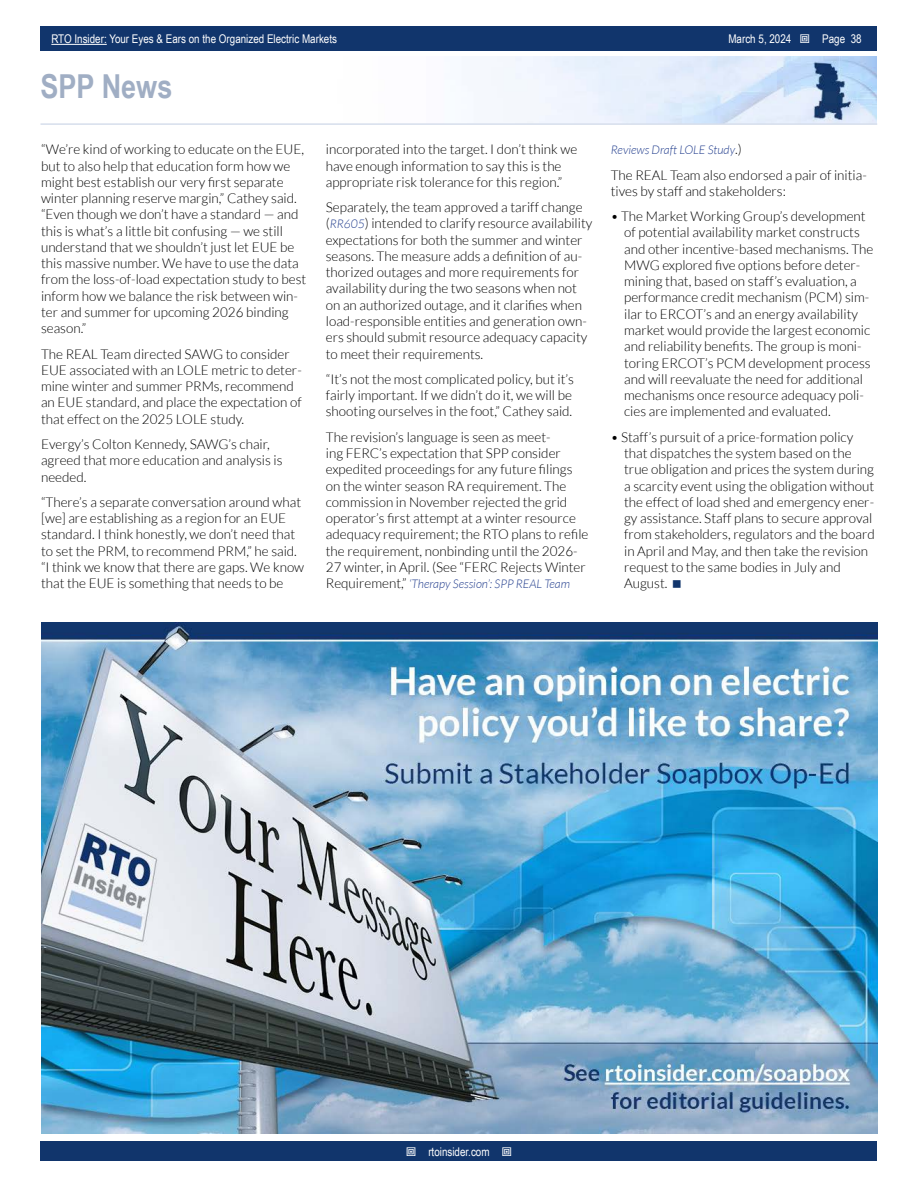
<style>
.page{position:relative;width:918px;height:1188px;background:#fff}
.page>*{position:absolute;margin:0;border:0;box-sizing:border-box;transform-origin:0 0}
.t1{font:700 33px "Arial Narrow";color:#a0aec4}
.t2{font:300 13.5px/16.4px "Lato";color:#000}
.t3{font:12px "Arial Narrow";color:#fff}
.t4{font:italic 300 12px "Lato";color:#25408f}
.s1{font-style:italic;font-size:12px;color:#25408f}
.s2{font-style:normal;font-size:13.5px;color:#000}
</style>
<div class="page">
<div style="left:41px;top:1142px;width:836px;height:19px;background:#11356c"></div>
<div style="left:41px;top:27px;width:836px;height:24px;background:#11356c"></div>
<hr style="left:51px;top:44px;width:56px;height:1px;background:#fff">
<img style="left:491px;top:56px;width:386px;height:67px">
<hr style="left:40px;top:123px;width:837px;height:2px;background:#d6deec">
<img style="left:42px;top:622px;width:836px;height:512px">
<p class="t3" style="left:51px;top:30px;width:287px">RTO Insider: Your Eyes &amp; Ears on the Organized Electric Markets</p>
<p class="t3" style="left:728px;top:30px;width:64px">March 5, 2024</p>
<p class="t3" style="left:822px;top:30px;width:41px">Page 38</p>
<h1 class="t1" style="left:40px;top:61px;width:133px">SPP News</h1>
<p class="t2" style="left:41px;top:141px;width:267px">“We’re kind of working to educate on the EUE, but to also help that education form how we might best establish our very first separate winter planning reserve margin,” Cathey said. “Even though we don’t have a standard — and this is what’s a little bit confusing — we still understand that we shouldn’t just let EUE be this massive number. We have to use the data from the loss-of-load expectation study to best inform how we balance the risk between win&shy;ter and summer for upcoming 2026 binding season.”</p>
<p class="t2" style="left:41px;top:346px;width:262px">The REAL Team directed SAWG to consider EUE associated with an LOLE metric to deter&shy;mine winter and summer PRMs, recommend an EUE standard, and place the expectation of that effect on the 2025 LOLE study.</p>
<p class="t2" style="left:41px;top:436px;width:243px">Evergy’s Colton Kennedy, SAWG’s chair, agreed that more education and analysis is needed.</p>
<p class="t2" style="left:41px;top:494px;width:265px">“There’s a separate conversation around what [we] are establishing as a region for an EUE standard. I think honestly, we don’t need that to set the PRM, to recommend PRM,” he said. “I think we know that there are gaps. We know that the EUE is something that needs to be</p>
<p class="t2" style="left:326px;top:141px;width:253px">incorporated into the target. I don’t think we have enough information to say this is the appropriate risk tolerance for this region.”</p>
<p class="t2" style="left:326px;top:199px;width:268px">Separately, the team approved a tariff change (<span class="s1">RR605</span>) intended to clarify resource availability expectations for both the summer and winter seasons. The measure adds a definition of au&shy;thorized outages and more requirements for availability during the two seasons when not on an authorized outage, and it clarifies when load-responsible entities and generation own&shy;ers should submit resource adequacy capacity to meet their requirements.</p>
<p class="t2" style="left:326px;top:371px;width:250px">“It’s not the most complicated policy, but it’s fairly important. If we didn’t do it, we will be shooting ourselves in the foot,” Cathey said.</p>
<p class="t2" style="left:326px;top:429px;width:264px">The revision’s language is seen as meet-<br>ing FERC’s expectation that SPP consider expedited proceedings for any future filings on the winter season RA requirement. The commission in November rejected the grid operator’s first attempt at a winter resource adequacy requirement; the RTO plans to refile the requirement, nonbinding until the 2026- 27 winter, in April. (See “FERC Rejects Winter</p>
<p class="t4" style="left:326px;top:577px;width:246px"><span class="s2">Requirement,”</span> ‘Therapy Session’: SPP REAL Team</p>
<p class="t4" style="left:611px;top:144px;width:133px">Reviews Draft LOLE Study<span class="s2">.)</span></p>
<p class="t2" style="left:611px;top:167px;width:258px">The REAL Team also endorsed a pair of initia&shy;tives by staff and stakeholders:</p>
<p class="t2" style="left:624px;top:208px;width:251px;text-indent:-14px">• The Market Working Group’s development of potential availability market constructs and other incentive-based mechanisms. The MWG explored five options before deter&shy;mining that, based on staff’s evaluation, a performance credit mechanism (PCM) sim&shy;ilar to ERCOT’s and an energy availability market would provide the largest economic and reliability benefits. The group is moni&shy;toring ERCOT’s PCM development process and will reevaluate the need for additional mechanisms once resource adequacy poli&shy;cies are implemented and evaluated.</p>
<p class="t2" style="left:624px;top:429px;width:252px;text-indent:-14px">• Staff’s pursuit of a price-formation policy that dispatches the system based on the true obligation and prices the system during a scarcity event using the obligation without the effect of load shed and emergency ener&shy;gy assistance. Staff plans to secure approval from stakeholders, regulators and the board in April and May, and then take the revision request to the same bodies in July and August.</p>
<p class="t3" style="left:428px;top:1143px;width:63px">rtoinsider.com</p>
</div>
